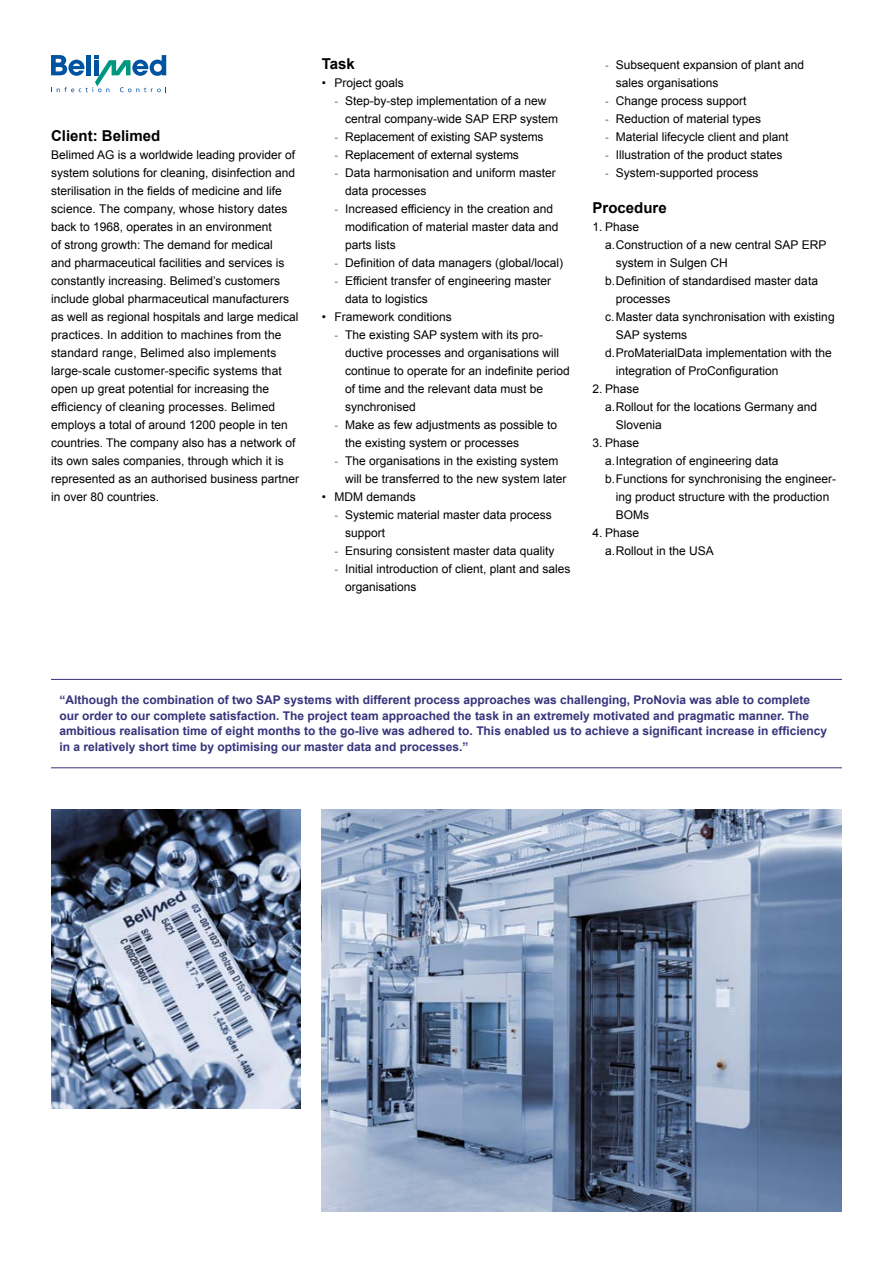
<style>
.page{position:relative;width:893px;height:1263px;background:#fff}
.page>*{position:absolute;margin:0;border:0;box-sizing:border-box;transform-origin:0 0}
.t1{font:700 15px "Arial";color:#000}
.t2{font:12px/18px "Arial";color:#000}
.t3{font:700 12px/15.8px "Arial";color:#38337b}
.s1{font-family:"Avenir Next"}
</style>
<div class="page">
<img style="left:322px;top:809px;width:520px;height:403px">
<img style="left:51px;top:809px;width:249px;height:299px">
<svg style="left:51px;top:55px;width:116px;height:37px"></svg>
<hr style="left:51px;top:679px;width:791px;height:1px;background:#38337b">
<hr style="left:51px;top:767px;width:791px;height:1px;background:#38337b">
<p class="t1" style="left:51px;top:126px;width:111px">Client: Belimed</p>
<p class="t2" style="left:51px;top:146px;width:250px">Belimed AG is a worldwide leading provider of system solutions for cleaning, disinfection and sterilisation in the fields of medicine and life science. The company, whose history dates back to 1968, operates in an environment<br>of strong growth: The demand for medical<br>and pharmaceutical facilities and services is constantly increasing. Belimed’s customers include global pharmaceutical manufacturers as well as regional hospitals and large medical practices. In addition to machines from the standard range, Belimed also implements large-scale customer-specific systems that open up great potential for increasing the efficiency of cleaning processes. Belimed employs a total of around 1200 people in ten countries. The company also has a network of its own sales companies, through which it is represented as an authorised business partner in over 80 countries.</p>
<p class="t1" style="left:322px;top:54px;width:35px">Task</p>
<p class="t2" style="left:322px;top:74px;width:84px">• Project goals</p>
<p class="t2" style="left:345px;top:92px;width:214px;text-indent:-11px"><span class="s1">-</span> Step-by-step implementation of a new central company-wide SAP ERP system</p>
<p class="t2" style="left:334px;top:128px;width:211px"><span class="s1">-</span> Replacement of existing SAP systems</p>
<p class="t2" style="left:334px;top:146px;width:186px"><span class="s1">-</span> Replacement of external systems</p>
<p class="t2" style="left:345px;top:164px;width:212px;text-indent:-11px"><span class="s1">-</span> Data harmonisation and uniform master data processes</p>
<p class="t2" style="left:345px;top:200px;width:215px;text-indent:-11px"><span class="s1">-</span> Increased efficiency in the creation and modification of material master data and parts lists</p>
<p class="t2" style="left:334px;top:254px;width:230px"><span class="s1">-</span> Definition of data managers (global/local)</p>
<p class="t2" style="left:345px;top:272px;width:207px;text-indent:-11px"><span class="s1">-</span> Efficient transfer of engineering master data to logistics</p>
<p class="t2" style="left:322px;top:308px;width:132px">• Framework conditions</p>
<p class="t2" style="left:345px;top:326px;width:226px;text-indent:-11px"><span class="s1">-</span> The existing SAP system with its pro&shy;ductive processes and organisations will continue to operate for an indefinite period of time and the relevant data must be synchronised</p>
<p class="t2" style="left:345px;top:416px;width:214px;text-indent:-11px"><span class="s1">-</span> Make as few adjustments as possible to the existing system or processes</p>
<p class="t2" style="left:345px;top:452px;width:223px;text-indent:-11px"><span class="s1">-</span> The organisations in the existing system will be transferred to the new system later</p>
<p class="t2" style="left:322px;top:488px;width:96px">• MDM demands</p>
<p class="t2" style="left:345px;top:506px;width:208px;text-indent:-11px"><span class="s1">-</span> Systemic material master data process support</p>
<p class="t2" style="left:334px;top:542px;width:222px"><span class="s1">-</span> Ensuring consistent master data quality</p>
<p class="t2" style="left:345px;top:560px;width:227px;text-indent:-11px"><span class="s1">-</span> Initial introduction of client, plant and sales organisations</p>
<p class="t2" style="left:616px;top:56px;width:190px;text-indent:-11px"><span class="s1">-</span> Subsequent expansion of plant and sales organisations</p>
<p class="t2" style="left:605px;top:92px;width:143px"><span class="s1">-</span> Change process support</p>
<p class="t2" style="left:605px;top:110px;width:158px"><span class="s1">-</span> Reduction of material types</p>
<p class="t2" style="left:605px;top:128px;width:185px"><span class="s1">-</span> Material lifecycle client and plant</p>
<p class="t2" style="left:605px;top:146px;width:179px"><span class="s1">-</span> Illustration of the product states</p>
<p class="t2" style="left:605px;top:164px;width:155px"><span class="s1">-</span> System-supported process</p>
<p class="t1" style="left:592px;top:198px;width:76px">Procedure</p>
<p class="t2" style="left:592px;top:218px;width:48px">1. Phase</p>
<p class="t2" style="left:605px;top:236px;width:223px">a.Construction of a new central SAP ERP</p>
<p class="t2" style="left:616px;top:254px;width:114px">system in Sulgen CH</p>
<p class="t2" style="left:605px;top:272px;width:214px">b.Definition of standardised master data</p>
<p class="t2" style="left:616px;top:290px;width:56px">processes</p>
<p class="t2" style="left:605px;top:308px;width:231px">c.Master data synchronisation with existing</p>
<p class="t2" style="left:616px;top:326px;width:73px">SAP systems</p>
<p class="t2" style="left:605px;top:344px;width:228px">d.ProMaterialData implementation with the</p>
<p class="t2" style="left:616px;top:362px;width:164px">integration of ProConfiguration</p>
<p class="t2" style="left:592px;top:380px;width:48px">2. Phase</p>
<p class="t2" style="left:605px;top:398px;width:214px">a.Rollout for the locations Germany and</p>
<p class="t2" style="left:616px;top:416px;width:48px">Slovenia</p>
<p class="t2" style="left:592px;top:434px;width:48px">3. Phase</p>
<p class="t2" style="left:605px;top:452px;width:175px">a.Integration of engineering data</p>
<p class="t2" style="left:605px;top:470px;width:232px">b.Functions for synchronising the engineer-</p>
<p class="t2" style="left:616px;top:488px;width:215px">ing product structure with the production</p>
<p class="t2" style="left:616px;top:506px;width:35px">BOMs</p>
<p class="t2" style="left:605px;top:524px;width:110px;text-indent:-13px">4. Phase<br>a.Rollout in the USA</p>
<p class="t3" style="left:60px;top:692px;width:769px">“Although the combination of two SAP systems with different process approaches was challenging, ProNovia was able to complete our order to our complete satisfaction. The project team approached the task in an extremely motivated and pragmatic manner. The ambitious realisation time of eight months to the go-live was adhered to. This enabled us to achieve a significant increase in efficiency in a relatively short time by optimising our master data and processes.”</p>
</div>
